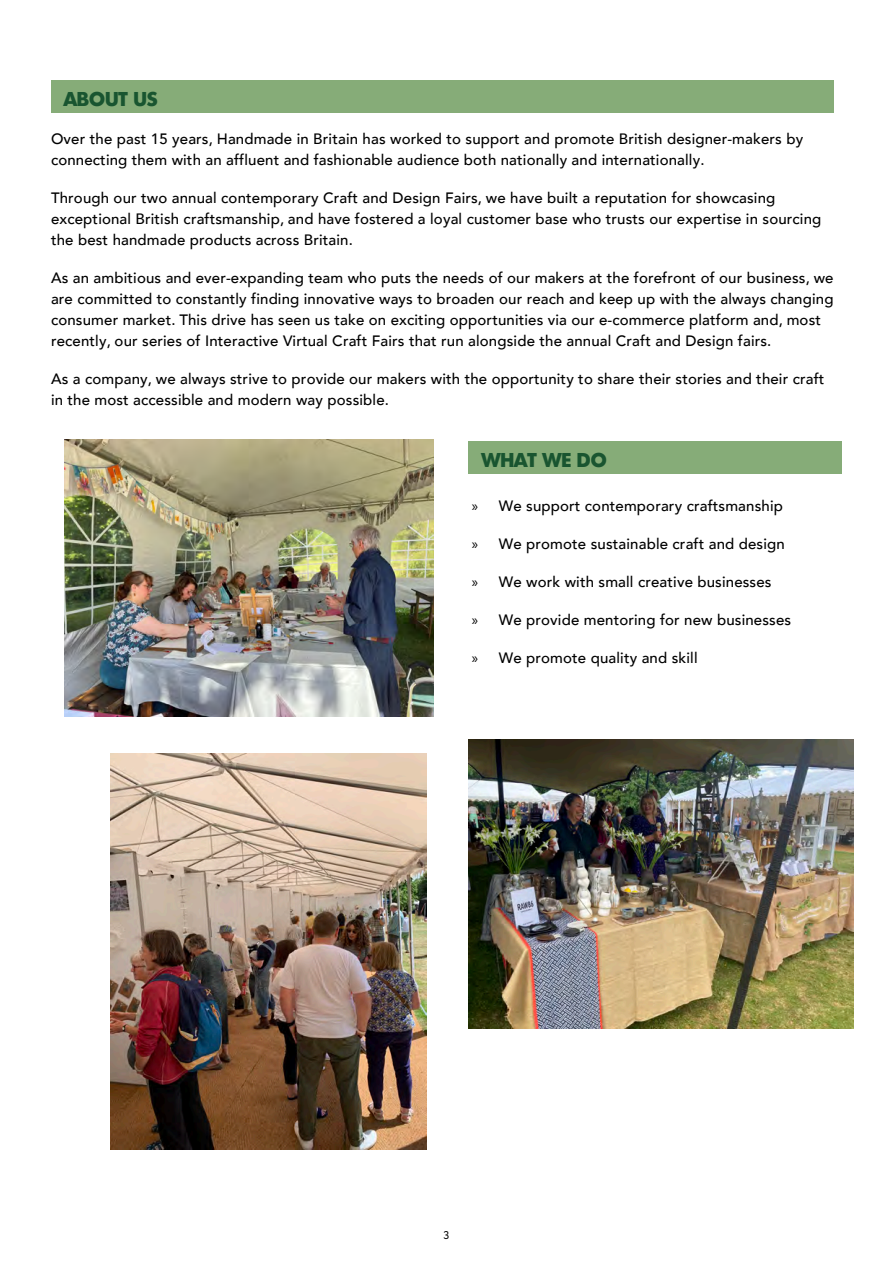
<style>
.page{position:relative;width:893px;height:1263px;background:#fff}
.page>*{position:absolute;margin:0;border:0;box-sizing:border-box;transform-origin:0 0}
.t1{font:800 19.5px "Limerick";color:#195530}
.t2{font:500 15px/21px "Avenir";letter-spacing:.01em;color:#000}
.t3{font:11.25px "Circe";color:#000}
.s1{font-family:"Myriad Pro";font-weight:400}
</style>
<div class="page">
<div style="left:51px;top:80px;width:782px;height:33px;background:#86ac78"></div>
<div style="left:469px;top:441px;width:373px;height:33px;background:#86ac78"></div>
<img style="left:64px;top:440px;width:370px;height:277px">
<img style="left:111px;top:754px;width:316px;height:395px">
<img style="left:468px;top:739px;width:386px;height:289px">
<h1 class="t1" style="left:64px;top:86px;width:95px">ABOUT US</h1>
<p class="t2" style="left:51px;top:128px;width:754px">Over the past 15 years, Handmade in Britain has worked to support and promote British designer-makers by connecting them with an affluent and fashionable audience both nationally and internationally.</p>
<p class="t2" style="left:51px;top:187px;width:772px">Through our two annual contemporary Craft and Design Fairs, we have built a reputation for showcasing exceptional British craftsmanship, and have fostered a loyal customer base who trusts our expertise in sourcing the best handmade products across Britain.</p>
<p class="t2" style="left:51px;top:267px;width:784px">As an ambitious and ever-expanding team who puts the needs of our makers at the forefront of our business, we are committed to constantly finding innovative ways to broaden our reach and keep up with the always changing consumer market. This drive has seen us take on exciting opportunities via our e-commerce platform and, most recently, our series of Interactive Virtual Craft Fairs that run alongside the annual Craft and Design fairs.</p>
<p class="t2" style="left:51px;top:368px;width:775px">As a company, we always strive to provide our makers with the opportunity to share their stories and their craft in the most accessible and modern way possible.</p>
<h1 class="t1" style="left:481px;top:447px;width:127px">WHAT WE DO</h1>
<p class="t2" style="left:472px;top:495px;width:313px"><span class="s1">»</span> We support contemporary craftsmanship</p>
<p class="t2" style="left:472px;top:533px;width:315px"><span class="s1">»</span> We promote sustainable craft and design</p>
<p class="t2" style="left:472px;top:571px;width:301px"><span class="s1">»</span> We work with small creative businesses</p>
<p class="t2" style="left:472px;top:609px;width:321px"><span class="s1">»</span> We provide mentoring for new businesses</p>
<p class="t2" style="left:472px;top:647px;width:227px"><span class="s1">»</span> We promote quality and skill</p>
<p class="t3" style="left:443px;top:1227px;width:7px">3</p>
</div>
